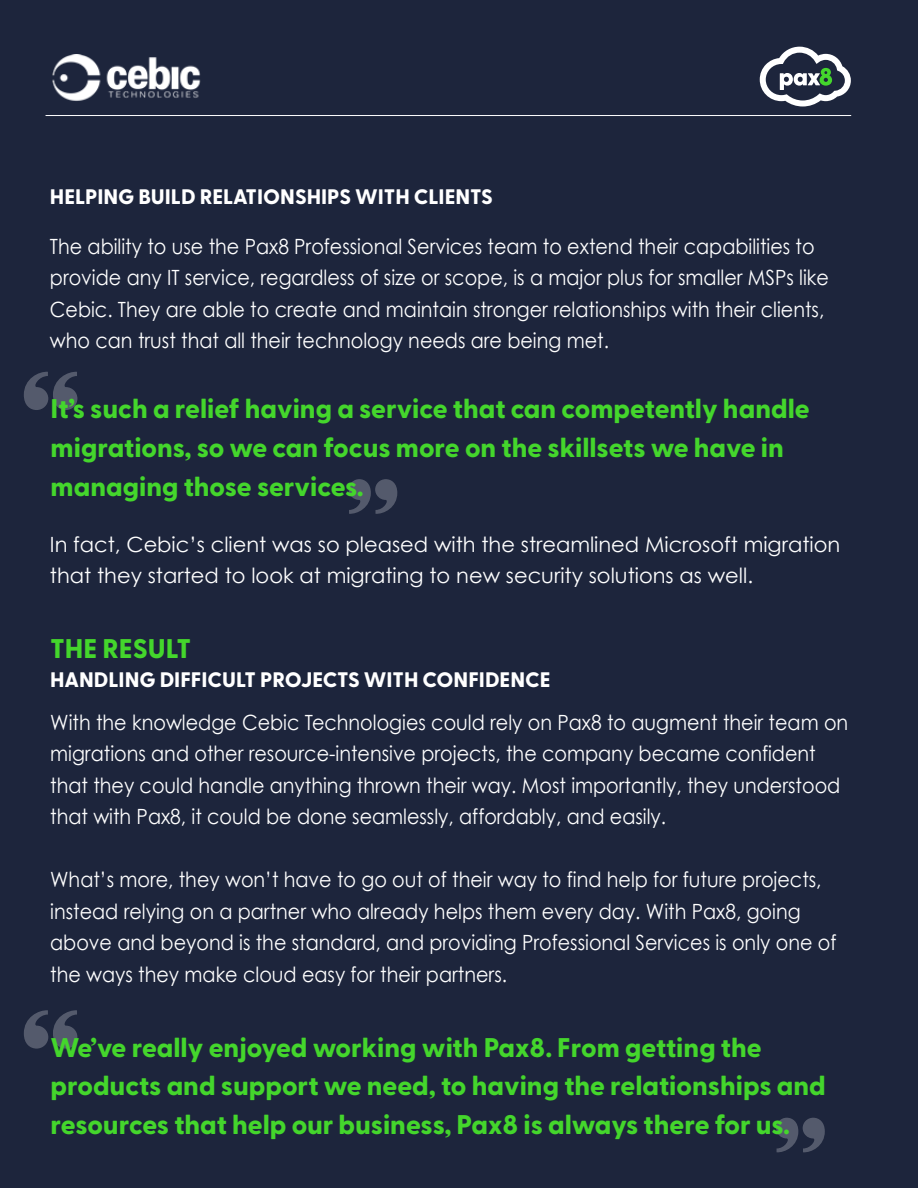
<style>
.page{position:relative;width:918px;height:1188px;background:#1d253c}
.page>*{position:absolute;margin:0;border:0;box-sizing:border-box;transform-origin:0 0}
.t1{font:800 27px/39px "Greycliff CF";color:#44d62c}
.t2{font:21px/31.5px "Century Gothic";color:#fff;scale:.91 1}
.t3{font:21px/31.5px "Century Gothic";color:#fff}
.t4{font:800 21px "Greycliff CF";color:#fff}
</style>
<div class="page">
<svg style="left:349px;top:479px;width:48px;height:35px"></svg>
<svg style="left:24px;top:372px;width:53px;height:38px"></svg>
<svg style="left:776px;top:1118px;width:49px;height:34px"></svg>
<svg style="left:24px;top:1010px;width:53px;height:39px"></svg>
<hr style="left:46px;top:115px;width:805px;height:1px;background:#fff">
<svg style="left:760px;top:47px;width:91px;height:59px"></svg>
<img style="left:52px;top:54px;width:149px;height:47px">
<p class="t4" style="left:50px;top:183px;width:444px">HELPING BUILD RELATIONSHIPS WITH CLIENTS</p>
<p class="t2" style="left:50px;top:230px;width:858px">The ability to use the Pax8 Professional Services team to extend their capabilities to provide any IT service, regardless of size or scope, is a major plus for smaller MSPs like Cebic. They are able to create and maintain stronger relationships with their clients, who can trust that all their technology needs are being met.</p>
<p class="t1" style="left:51px;top:390px;width:761px">It’s such a relief having a service that can competently handle migrations, so we can focus more on the skillsets we have in managing those services.</p>
<p class="t3" style="left:50px;top:528px;width:792px">In fact, Cebic’s client was so pleased with the streamlined Microsoft migration that they started to look at migrating to new security solutions as well.</p>
<p class="t1" style="left:50px;top:630px;width:143px">THE RESULT</p>
<p class="t4" style="left:50px;top:667px;width:502px">HANDLING DIFFICULT PROJECTS WITH CONFIDENCE</p>
<p class="t2" style="left:50px;top:706px;width:879px">With the knowledge Cebic Technologies could rely on Pax8 to augment their team on migrations and other resource-intensive projects, the company became confident that they could handle anything thrown their way. Most importantly, they understood that with Pax8, it could be done seamlessly, affordably, and easily.</p>
<p class="t2" style="left:50px;top:863px;width:865px">What’s more, they won’t have to go out of their way to find help for future projects, instead relying on a partner who already helps them every day. With Pax8, going above and beyond is the standard, and providing Professional Services is only one of the ways they make cloud easy for their partners.</p>
<p class="t1" style="left:51px;top:1028px;width:777px">We’ve really enjoyed working with Pax8. From getting the products and support we need, to having the relationships and resources that help our business, Pax8 is always there for us.</p>
</div>
